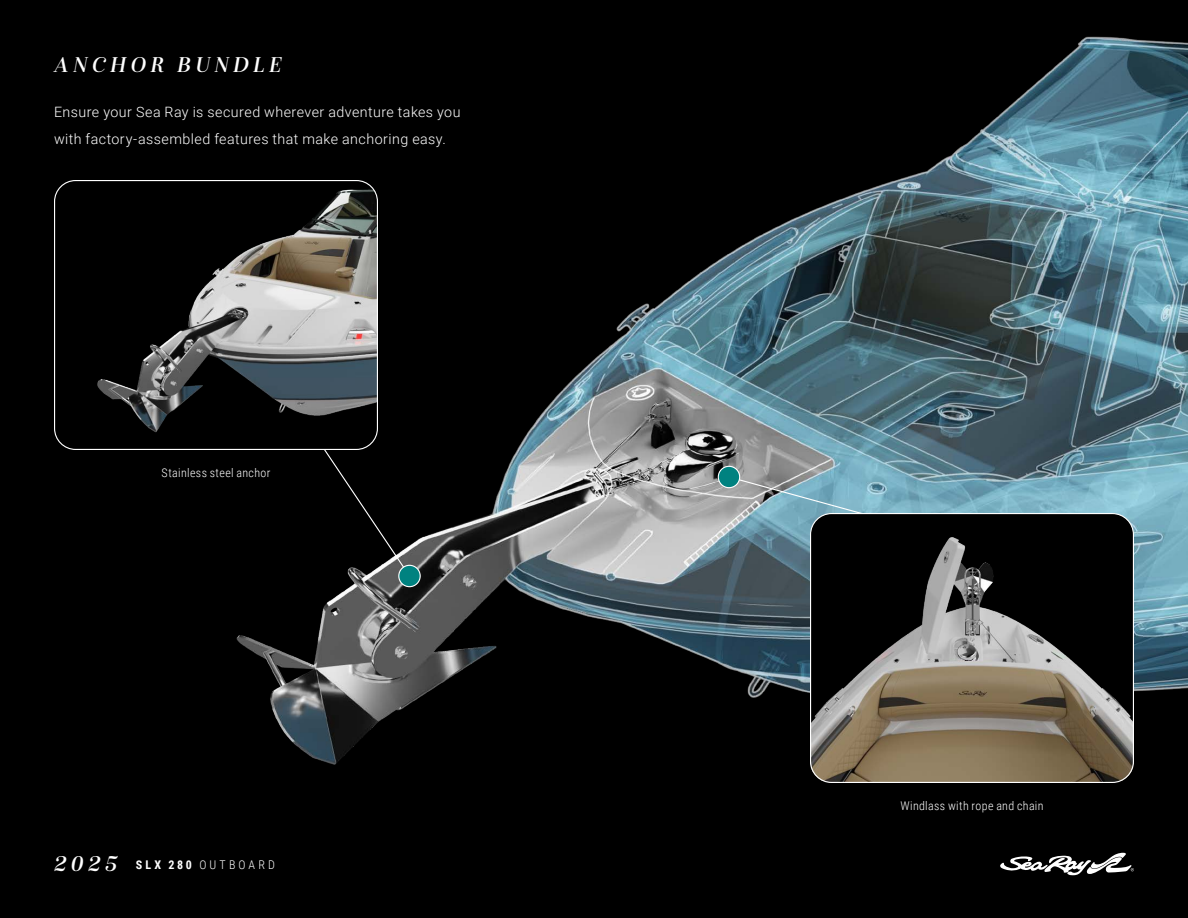
<style>
.page{position:relative;width:1188px;height:918px;background:#000}
.page>*{position:absolute;margin:0;border:0;box-sizing:border-box;transform-origin:0 0}
.Isabel_Italic_15_24_-_H1{font:italic 22.5px "Isabel";letter-spacing:.195em;color:#fff}
.Roboto_9_5_18{font:300 14.25px/27px "Roboto";letter-spacing:.03em;color:#fff}
.Roboto_Cond_8_12{font:300 12px "Roboto Condensed";letter-spacing:.03em;color:#fff}
.Roboto_Cond_8_12-2{font:300 12px "Roboto Condensed";letter-spacing:.26em;color:#fff}
.s1{font-family:"Isabel";font-weight:400;font-style:italic;font-size:22.5px}
.s2{font-weight:700}
</style>
<div class="page">
<img style="left:236px;top:36px;width:952px;height:840px">
<svg style="left:728px;top:476px;width:137px;height:40px;background:#8aacb8"></svg>
<svg style="left:322px;top:447px;width:89px;height:131px"></svg>
<img style="left:810px;top:513px;width:324px;height:270px">
<div style="left:810px;top:513px;width:324px;height:270px;border:1px solid #fff;border-radius:21px"></div>
<img style="left:54px;top:180px;width:324px;height:270px">
<div style="left:54px;top:180px;width:324px;height:270px;border:1px solid #fff;border-radius:21px"></div>
<div style="left:399px;top:565px;width:21px;height:22px;background:#008280;border-radius:50%"></div>
<div style="left:398px;top:565px;width:23px;height:22px;border:1px solid #fff;border-radius:50%"></div>
<div style="left:718px;top:466px;width:22px;height:22px;background:#008280;border-radius:50%"></div>
<div style="left:718px;top:466px;width:22px;height:22px;border:1px solid #fff;border-radius:50%"></div>
<h1 class="Isabel_Italic_15_24_-_H1" style="left:54px;top:51px;width:229px">ANCHOR BUNDLE</h1>
<p class="Roboto_9_5_18" style="left:54px;top:98px;width:408px">Ensure your Sea Ray is secured wherever adventure takes you with factory-assembled features that make anchoring easy.</p>
<p class="Roboto_Cond_8_12" style="left:162px;top:464px;width:110px">Stainless steel anchor</p>
<p class="Roboto_Cond_8_12-2" style="left:54px;top:856px;width:222px"><span class="s1">2025</span> <span class="s2">SLX 280</span> OUTBOARD</p>
<p class="Roboto_Cond_8_12" style="left:900px;top:797px;width:145px">Windlass with rope and chain</p>
</div>
